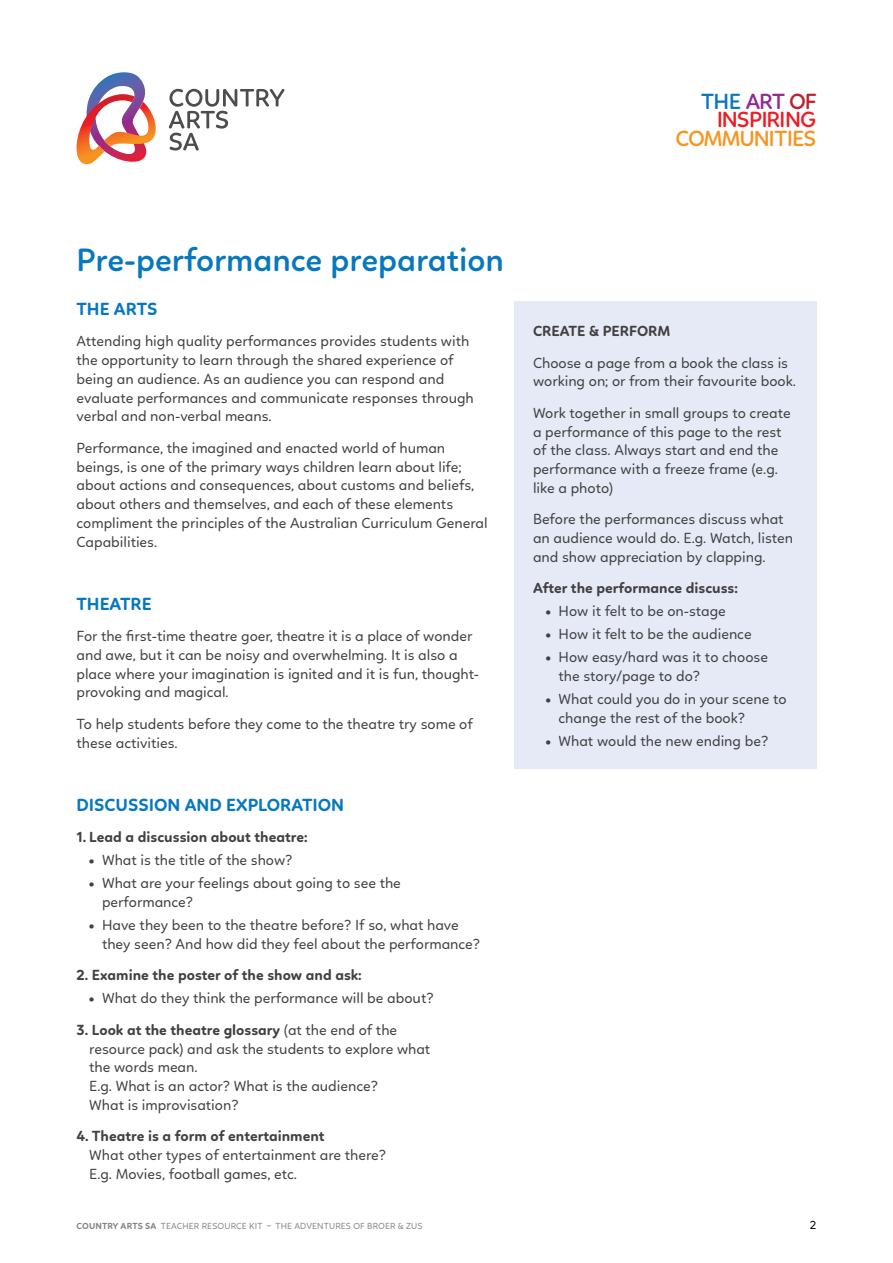
<style>
.page{position:relative;width:893px;height:1263px;background:#fff}
.page>*{position:absolute;margin:0;border:0;box-sizing:border-box;transform-origin:0 0}
.t1{font:600 33px "Linotte";color:#0778be}
.t2{font:600 22.5px/18.8px "Linotte";letter-spacing:-.045em;color:#ed1d24;text-align:right}
.t3{font:600 22.5px "Linotte";letter-spacing:-.045em;color:#f89521}
.t4{font:700 18px "Linotte";color:#0778be}
.t5{font:15px/18.8px "Linotte";color:#414042}
.t6{font:700 15px "Linotte";color:#414042}
.t7{font:12px "Linotte";color:#000}
.t8{font:9px "Linotte";letter-spacing:.015em;color:#808285}
.s1{color:#0778be}
.s2{color:#92298d}
.s3{color:#bd202e}
.s4{font-weight:700}
</style>
<div class="page">
<svg style="left:169px;top:89px;width:115px;height:62px"></svg>
<img style="left:77px;top:72px;width:79px;height:93px">
<div style="left:514px;top:301px;width:302px;height:468px;background:#e5eaf6"></div>
<h2 class="t2" style="left:701px;top:92px;width:117px"><span class="s1">THE</span> <span class="s2">ART</span> <span class="s3">OF<br></span>INSPIRING</h2>
<h2 class="t3" style="left:675px;top:125px;width:142px">COMMUNITIES</h2>
<h1 class="t1" style="left:77px;top:241px;width:429px">Pre-performance preparation</h1>
<p class="t4" style="left:77px;top:298px;width:83px">THE ARTS</p>
<p class="t5" style="left:77px;top:332px;width:399px">Attending high quality performances provides students with the opportunity to learn through the shared experience of being an audience. As an audience you can respond and evaluate performances and communicate responses through verbal and non-verbal means.</p>
<p class="t5" style="left:77px;top:438px;width:413px">Performance, the imagined and enacted world of human beings, is one of the primary ways children learn about life; about actions and consequences, about customs and beliefs, about others and themselves, and each of these elements compliment the principles of the Australian Curriculum General Capabilities.</p>
<p class="t4" style="left:77px;top:593px;width:77px">THEATRE</p>
<p class="t5" style="left:77px;top:627px;width:404px">For the first-time theatre goer, theatre it is a place of wonder and awe, but it can be noisy and overwhelming. It is also a place where your imagination is ignited and it is fun, thought&shy;provoking and magical.</p>
<p class="t5" style="left:77px;top:714px;width:398px">To help students before they come to the theatre try some of these activities.</p>
<p class="t4" style="left:77px;top:794px;width:269px">DISCUSSION AND EXPLORATION</p>
<p class="t6" style="left:77px;top:828px;width:232px">1. Lead a discussion about theatre:</p>
<p class="t5" style="left:89px;top:851px;width:205px">• What is the title of the show?</p>
<p class="t5" style="left:102px;top:874px;width:300px;text-indent:-13px">• What are your feelings about going to see the performance?</p>
<p class="t5" style="left:102px;top:915px;width:380px;text-indent:-13px">• Have they been to the theatre before? If so, what have they seen? And how did they feel about the performance?</p>
<p class="t6" style="left:77px;top:966px;width:287px">2. Examine the poster of the show and ask:</p>
<p class="t5" style="left:89px;top:989px;width:346px">• What do they think the performance will be about?</p>
<p class="t5" style="left:89px;top:1020px;width:343px;text-indent:-13px"><span class="s4">3. Look at the theatre glossary</span> (at the end of the resource pack) and ask the students to explore what the words mean.<br>E.g. What is an actor? What is the audience?<br>What is improvisation?</p>
<p class="t6" style="left:77px;top:1127px;width:250px">4. Theatre is a form of entertainment</p>
<p class="t5" style="left:89px;top:1145px;width:298px">What other types of entertainment are there?<br>E.g. Movies, football games, etc.</p>
<p class="t6" style="left:533px;top:322px;width:139px">CREATE &amp; PERFORM</p>
<p class="t5" style="left:533px;top:353px;width:264px">Choose a page from a book the class is working on; or from their favourite book.</p>
<p class="t5" style="left:533px;top:403px;width:259px">Work together in small groups to create a performance of this page to the rest of the class. Always start and end the performance with a freeze frame (e.g. like a photo)</p>
<p class="t5" style="left:533px;top:510px;width:261px">Before the performances discuss what an audience would do. E.g. Watch, listen and show appreciation by clapping.</p>
<p class="t6" style="left:533px;top:579px;width:206px">After the performance discuss:</p>
<p class="t5" style="left:546px;top:602px;width:182px">• How it felt to be on-stage</p>
<p class="t5" style="left:546px;top:625px;width:207px">• How it felt to be the audience</p>
<p class="t5" style="left:559px;top:648px;width:211px;text-indent:-13px">• How easy/hard was it to choose the story/page to do?</p>
<p class="t5" style="left:559px;top:689px;width:230px;text-indent:-13px">• What could you do in your scene to change the rest of the book?</p>
<p class="t5" style="left:546px;top:731px;width:224px">• What would the new ending be?</p>
<p class="t8" style="left:77px;top:1221px;width:347px"><span class="s4">COUNTRY ARTS SA</span> TEACHER RESOURCE KIT – THE ADVENTURES OF BROER &amp; ZUS</p>
<p class="t7" style="left:810px;top:1218px;width:8px">2</p>
</div>
